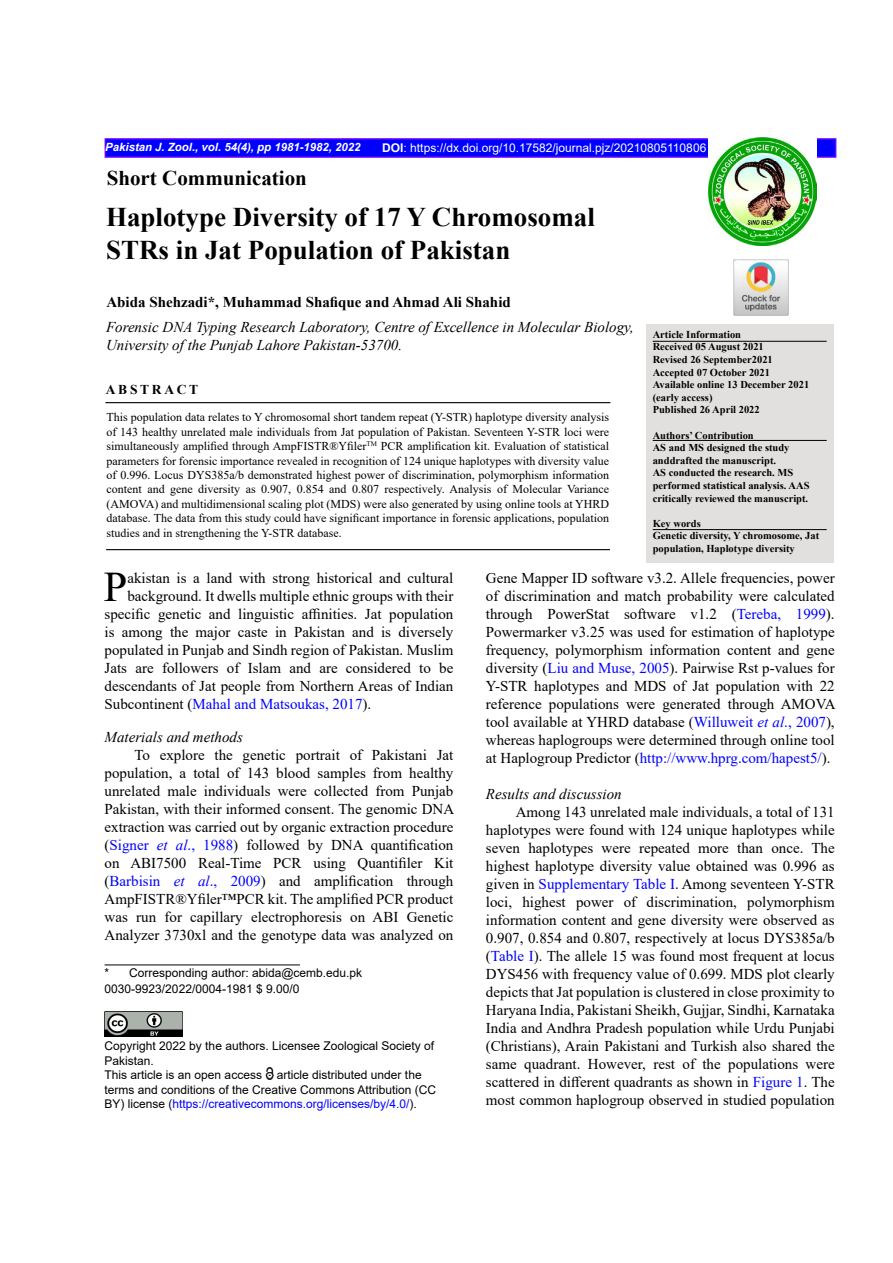
<style>
.page{position:relative;width:893px;height:1263px;background:#fff}
.page>*{position:absolute;margin:0;border:0;box-sizing:border-box;transform-origin:0 0}
.t1{font:42.15px "Times New Roman";color:#000}
.t2{font:700 27px/32.4px "Times New Roman";color:#000}
.t3{font:700 21px "Times New Roman";color:#000}
.t4{font:15px/18px "Times New Roman";color:#000;text-align:justify}
.t5{font:italic 15px/18px "Times New Roman";color:#000}
.t6{font:700 15px "Times New Roman";color:#000}
.t7{font:15px "Times New Roman";color:#00f}
.t8{font:700 13.5px "Times New Roman";letter-spacing:.2em;color:#000}
.t9{font:12px/14.4px "Times New Roman";color:#000;text-align:justify}
.t10{font:12px/14.4px "Arial";color:#000}
.t11{font:12px "Arial";color:#fff}
.t12{font:italic 700 11.4px "Arial";color:#fff}
.t13{font:700 10.5px/12.6px "Times New Roman";color:#000}
.s1{font-weight:700}
.s2{color:#00f}
.s3{font-style:italic;color:#00f}
.s4{color:#000}
</style>
<div class="page">
<div style="left:105px;top:138px;width:731px;height:20px;background:#00f;border:2px solid #60f"></div>
<img style="left:708px;top:138px;width:108px;height:108px">
<div style="left:646px;top:324px;width:187px;height:239px;background:#e2e0df"></div>
<hr style="left:653px;top:440px;width:174px;height:1px;background:#000">
<hr style="left:105px;top:402px;width:505px;height:1px;background:#000">
<hr style="left:106px;top:549px;width:504px;height:1px;background:#000">
<hr style="left:653px;top:341px;width:174px;height:1px;background:#000">
<img style="left:105px;top:1011px;width:77px;height:25px">
<svg style="left:265px;top:1068px;width:9px;height:11px"></svg>
<hr style="left:105px;top:964px;width:195px;height:1px;background:#000">
<hr style="left:653px;top:529px;width:174px;height:1px;background:#000">
<img style="left:733px;top:260px;width:56px;height:55px">
<p class="t12" style="left:105px;top:139px;width:257px">Pakistan J. Zool., vol. 54(4), pp 1981-1982, 2022</p>
<p class="t11" style="left:382px;top:139px;width:326px"><span class="s1">DOI</span>: https://dx.doi.org/10.17582/journal.pjz/20210805110806</p>
<h3 class="t3" style="left:107px;top:163px;width:202px">Short Communication</h3>
<h2 class="t2" style="left:106px;top:200px;width:490px">Haplotype Diversity of 17 Y Chromosomal<br>STRs in Jat Population of Pakistan</h2>
<p class="t6" style="left:106px;top:291px;width:406px">Abida Shehzadi*, Muhammad Shafique and Ahmad Ali Shahid</p>
<p class="t5" style="left:106px;top:318px;width:529px">Forensic DNA Typing Research Laboratory, Centre of Excellence in Molecular Biology,<br>University of the Punjab Lahore Pakistan-53700.</p>
<p class="t13" style="left:653px;top:328px;width:158px">Article Information<br>Received 05 August 2021<br>Revised 26 September2021<br>Accepted 07 October 2021<br>Available online 13 December 2021 (early access)<br>Published 26 April 2022</p>
<p class="t13" style="left:653px;top:428px;width:158px">Authors’ Contribution<br>AS and MS designed the study anddrafted the manuscript.<br>AS conducted the research. MS performed statistical analysis. AAS critically reviewed the manuscript.</p>
<p class="t13" style="left:653px;top:517px;width:168px">Key words<br>Genetic diversity, Y chromosome, Jat population, Haplotype diversity</p>
<p class="t8" style="left:106px;top:380px;width:94px">ABSTRACT</p>
<p class="t9" style="left:107px;top:410px;width:504px">This population data relates to Y chromosomal short tandem repeat (Y-STR) haplotype diversity analysis of 143 healthy unrelated male individuals from Jat population of Pakistan. Seventeen Y-STR loci were simultaneously amplified through AmpFISTR®Yfiler<sup>TM</sup> PCR amplification kit. Evaluation of statistical parameters for forensic importance revealed in recognition of 124 unique haplotypes with diversity value of 0.996. Locus DYS385a/b demonstrated highest power of discrimination, polymorphism information content and gene diversity as 0.907, 0.854 and 0.807 respectively. Analysis of Molecular Variance (AMOVA) and multidimensional scaling plot (MDS) were also generated by using online tools at YHRD database. The data from this study could have significant importance in forensic applications, population studies and in strengthening the Y-STR database.</p>
<h1 class="t1" style="left:104px;top:557px;width:25px">P</h1>
<p class="t4" style="left:127px;top:569px;width:328px">akistan is a land with strong historical and cultural</p>
<p class="t4" style="left:486px;top:569px;width:351px">Gene Mapper ID software v3.2. Allele frequencies, power of discrimination and match probability were calculated through PowerStat software v1.2 (<span class="s2">Tereba, 1999</span>).<br>Powermarker v3.25 was used for estimation of haplotype frequency, polymorphism information content and gene diversity (<span class="s2">Liu and Muse, 2005</span>). Pairwise Rst p-values for Y-STR haplotypes and MDS of Jat population with 22 reference populations were generated through AMOVA tool available at YHRD database (<span class="s2">Willuweit</span> <span class="s3">et al</span><span class="s2">., 2007</span>), whereas haplogroups were determined through online tool at Haplogroup Predictor (<span class="s2">http://www.hprg.com/hapest5/</span>).</p>
<p class="t5" style="left:486px;top:785px;width:137px">Results and discussion</p>
<p class="t4" style="left:486px;top:803px;width:350px;text-indent:30px">Among 143 unrelated male individuals, a total of 131 haplotypes were found with 124 unique haplotypes while seven haplotypes were repeated more than once. The highest haplotype diversity value obtained was 0.996 as given in <span class="s2">Supplementary Table I</span>. Among seventeen Y-STR loci, highest power of discrimination, polymorphism information content and gene diversity were observed as 0.907, 0.854 and 0.807, respectively at locus DYS385a/b (<span class="s2">Table I</span>). The allele 15 was found most frequent at locus DYS456 with frequency value of 0.699. MDS plot clearly depicts that Jat population is clustered in close proximity to Haryana India, Pakistani Sheikh, Gujjar, Sindhi, Karnataka India and Andhra Pradesh population while Urdu Punjabi (Christians), Arain Pakistani and Turkish also shared the same quadrant. However, rest of the populations were scattered in different quadrants as shown in <span class="s2">Figure 1</span>. The most common haplogroup observed in studied population</p>
<p class="t4" style="left:127px;top:587px;width:327px">background. It dwells multiple ethnic groups with their</p>
<p class="t4" style="left:105px;top:605px;width:350px">specific genetic and linguistic affinities. Jat population</p>
<p class="t4" style="left:105px;top:623px;width:350px">is among the major caste in Pakistan and is diversely</p>
<p class="t4" style="left:105px;top:641px;width:350px">populated in Punjab and Sindh region of Pakistan. Muslim</p>
<p class="t4" style="left:105px;top:659px;width:350px">Jats are followers of Islam and are considered to be</p>
<p class="t4" style="left:105px;top:677px;width:350px">descendants of Jat people from Northern Areas of Indian</p>
<p class="t7" style="left:105px;top:694px;width:268px"><span class="s4">Subcontinent (</span>Mahal and Matsoukas, 2017<span class="s4">).</span></p>
<p class="t5" style="left:105px;top:727px;width:140px">Materials and methods</p>
<p class="t4" style="left:105px;top:745px;width:351px;text-indent:30px">To explore the genetic portrait of Pakistani Jat population, a total of 143 blood samples from healthy unrelated male individuals were collected from Punjab Pakistan, with their informed consent. The genomic DNA extraction was carried out by organic extraction procedure (<span class="s2">Signer</span> <span class="s3">et al</span><span class="s2">., 1988</span>) followed by DNA quantification on ABI7500 Real-Time PCR using Quantifiler Kit (<span class="s2">Barbisin</span> <span class="s3">et al</span><span class="s2">., 2009</span>) and amplification through AmpFISTR®Yfiler™PCR kit. The amplified PCR product was run for capillary electrophoresis on ABI Genetic Analyzer 3730xl and the genotype data was analyzed on</p>
<p class="t10" style="left:105px;top:965px;width:259px;line-height:15.6px">* Corresponding author: abida@cemb.edu.pk<br>0030-9923/2022/0004-1981 $ 9.00/0</p>
<p class="t10" style="left:105px;top:1039px;width:333px">Copyright 2022 by the authors. Licensee Zoological Society of Pakistan.<br>This article is an open access article distributed under the terms and conditions of the Creative Commons Attribution (CC BY) license (<span class="s2">https://creativecommons.org/licenses/by/4.0/</span>).</p>
</div>
